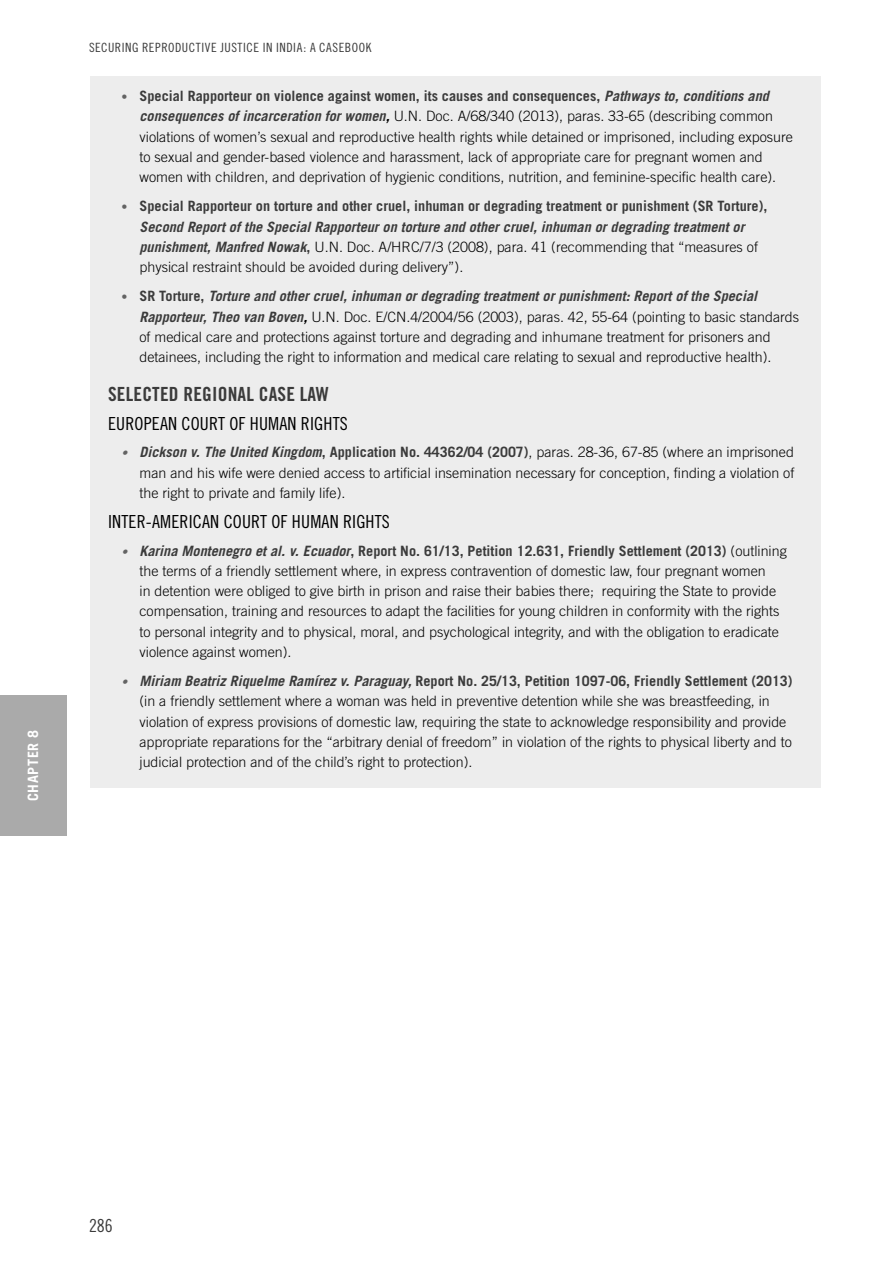
<style>
.page{position:relative;width:893px;height:1263px;background:#fff}
.page>*{position:absolute;margin:0;border:0;box-sizing:border-box;transform-origin:0 0}
.t1{font:19.5px "Trade Gothic Bold Cond Twenty";letter-spacing:.01em;color:#3b3b3b}
.t2{font:18px "Trade Gothic Cond Eighteen";letter-spacing:.01em;color:#000}
.t3{font:18px "Trade Gothic Cond Eighteen";color:#3b3b3b}
.t4{font:300 14.25px/20.2px "Trade Gothic";color:#000}
.t5{font:italic 700 14.25px/20.2px "Trade Gothic";color:#3b3b3b}
.t6{font:700 14.25px "Trade Gothic";letter-spacing:.05em;color:#fff}
.t7{font:12.75px "Trade Gothic Cond Eighteen";letter-spacing:.045em;color:#3b3b3b}
.s1{font-weight:700;font-size:12px;color:#636363}
.s2{font-weight:700;color:#3b3b3b}
.s3{font-weight:700;font-style:italic;color:#3b3b3b}
.s4{font-weight:700;font-style:italic}
.s5{font-style:normal;font-size:12px;color:#636363}
.s6{font-style:normal}
.s7{font-weight:300;font-style:normal;color:#000}
.s8{font-weight:700;font-style:italic;font-size:12px;color:#636363}
</style>
<div class="page">
<div style="left:0;top:695px;width:66px;height:140px;background:#aaa"></div>
<div style="left:90px;top:76px;width:731px;height:127px;background:#ededed"></div>
<div style="left:90px;top:187px;width:731px;height:106px;background:#ededed"></div>
<div style="left:90px;top:277px;width:731px;height:106px;background:#ededed"></div>
<div style="left:90px;top:368px;width:731px;height:50px;background:#ededed"></div>
<div style="left:90px;top:397px;width:731px;height:50px;background:#ededed"></div>
<div style="left:90px;top:433px;width:731px;height:86px;background:#ededed"></div>
<div style="left:90px;top:496px;width:731px;height:49px;background:#ededed"></div>
<div style="left:90px;top:531px;width:731px;height:147px;background:#ededed"></div>
<div style="left:90px;top:661px;width:731px;height:127px;background:#ededed"></div>
<p class="t6" style="left:24px;top:801px;width:73px;rotate:-90deg">CHAPTER 8</p>
<p class="t7" style="left:89px;top:40px;width:284px">SECURING REPRODUCTIVE JUSTICE IN INDIA: A CASEBOOK</p>
<p class="t4" style="left:140px;top:86px;width:655px;text-indent:-18px"><span class="s1">•</span> <span class="s2">Special Rapporteur on violence against women, its causes and consequences,</span> <span class="s3">Pathways to, conditions and consequences of incarceration for women</span><span class="s4">,</span> U.N. Doc. A/68/340 (2013), paras. 33-65 (describing common violations of women’s sexual and reproductive health rights while detained or imprisoned, including exposure to sexual and gender-based violence and harassment, lack of appropriate care for pregnant women and women with children, and deprivation of hygienic conditions, nutrition, and feminine-specific health care).</p>
<p class="t5" style="left:140px;top:196px;width:629px;text-indent:-18px"><span class="s5">•</span> <span class="s6">Special Rapporteur on torture and other cruel, inhuman or degrading treatment or punishment (SR Torture), </span>Second Report of the Special Rapporteur on torture and other cruel, inhuman or degrading treatment or punishment, Manfred Nowak<span class="s6">,</span> <span class="s7">U.N. Doc. A/HRC/7/3 (2008), para. 41 (recommending that “measures of physical restraint should be avoided during delivery”).</span></p>
<p class="t4" style="left:140px;top:286px;width:661px;text-indent:-18px"><span class="s1">•</span> <span class="s2">SR Torture,</span> <span class="s3">Torture and other cruel, inhuman or degrading treatment or punishment: Report of the Special Rapporteur, Theo van Boven</span><span class="s4">,</span> U.N. Doc. E/CN.4/2004/56 (2003), paras. 42, 55-64 (pointing to basic standards of medical care and protections against torture and degrading and inhumane treatment for prisoners and detainees, including the right to information and medical care relating to sexual and reproductive health).</p>
<h1 class="t1" style="left:108px;top:382px;width:222px">SELECTED REGIONAL CASE LAW</h1>
<p class="t2" style="left:108px;top:412px;width:241px">EUROPEAN COURT OF HUMAN RIGHTS</p>
<p class="t4" style="left:140px;top:442px;width:656px;text-align:justify;text-indent:-18px"><span class="s8">•</span> <span class="s3">Dickson v. The United Kingdom</span><span class="s2">, Application No. 44362/04 (2007)</span>, paras. 28-36, 67-85 (where an imprisoned man and his wife were denied access to artificial insemination necessary for conception, finding a violation of the right to private and family life).</p>
<p class="t2" style="left:108px;top:511px;width:283px">INTER-AMERICAN COURT OF HUMAN RIGHTS</p>
<p class="t4" style="left:140px;top:540px;width:649px;text-indent:-18px"><span class="s8">•</span> <span class="s3">Karina Montenegro et al. v. Ecuador</span><span class="s2">, Report No. 61/13, Petition 12.631, Friendly Settlement (2013)</span> (outlining the terms of a friendly settlement where, in express contravention of domestic law, four pregnant women<br>in detention were obliged to give birth in prison and raise their babies there; requiring the State to provide compensation, training and resources to adapt the facilities for young children in conformity with the rights to personal integrity and to physical, moral, and psychological integrity, and with the obligation to eradicate violence against women).</p>
<p class="t4" style="left:140px;top:671px;width:655px;text-indent:-18px"><span class="s8">•</span> <span class="s3">Miriam Beatriz Riquelme Ramírez v. Paraguay,</span> <span class="s2">Report No. 25/13, Petition 1097-06, Friendly Settlement (2013) </span>(in a friendly settlement where a woman was held in preventive detention while she was breastfeeding, in violation of express provisions of domestic law, requiring the state to acknowledge responsibility and provide appropriate reparations for the “arbitrary denial of freedom” in violation of the rights to physical liberty and to judicial protection and of the child’s right to protection).</p>
<p class="t3" style="left:89px;top:1215px;width:25px">286</p>
</div>
